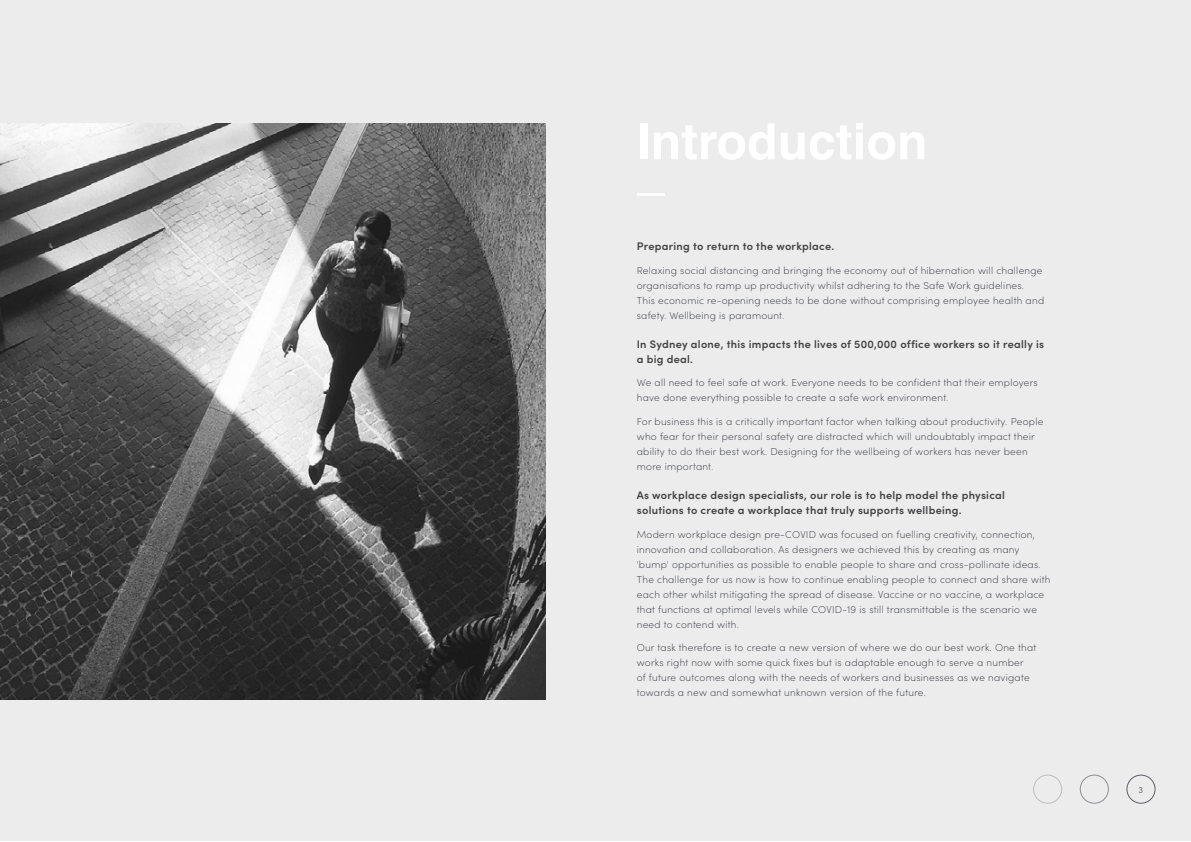
<style>
.page{position:relative;width:1191px;height:842px;background:#fff}
.page>*{position:absolute;margin:0;border:0;box-sizing:border-box;transform-origin:0 0}
.t1{font:600 11px/15px "Sofia Pro";letter-spacing:.025em;color:#414042}
.t2{font:200 10px/15px "Sofia Pro";letter-spacing:.025em;color:#2e3038}
.t3{font:9px "Sofia Pro";color:#414042}
</style>
<div class="page">
<div style="left:0;top:0;width:1190px;height:841px;background:#ececec"></div>
<div style="left:1033px;top:775px;width:29px;height:29px;border:1px solid #000010;border-radius:50%"></div>
<div style="left:1079px;top:775px;width:29px;height:29px;border:1px solid #000010;border-radius:50%"></div>
<div style="left:1126px;top:775px;width:29px;height:29px;border:1px solid #000010;border-radius:50%"></div>
<img style="left:0;top:123px;width:546px;height:577px">
<p class="t1" style="left:637px;top:238px;width:199px">Preparing to return to the workplace.</p>
<p class="t2" style="left:637px;top:262px;width:409px">Relaxing social distancing and bringing the economy out of hibernation will challenge organisations to ramp up productivity whilst adhering to the Safe Work guidelines.<br>This economic re-opening needs to be done without comprising employee health and safety. Wellbeing is paramount.</p>
<p class="t1" style="left:637px;top:336px;width:409px">In Sydney alone, this impacts the lives of 500,000 office workers so it really is a big deal.</p>
<p class="t2" style="left:637px;top:375px;width:402px">We all need to feel safe at work. Everyone needs to be confident that their employers have done everything possible to create a safe work environment.</p>
<p class="t2" style="left:637px;top:413px;width:408px">For business this is a critically important factor when talking about productivity. People who fear for their personal safety are distracted which will undoubtably impact their ability to do their best work. Designing for the wellbeing of workers has never been more important.</p>
<p class="t1" style="left:637px;top:487px;width:370px">As workplace design specialists, our role is to help model the physical solutions to create a workplace that truly supports wellbeing.</p>
<p class="t2" style="left:637px;top:526px;width:415px">Modern workplace design pre-COVID was focused on fuelling creativity, connection, innovation and collaboration. As designers we achieved this by creating as many 'bump' opportunities as possible to enable people to share and cross-pollinate ideas.<br>The challenge for us now is how to continue enabling people to connect and share with each other whilst mitigating the spread of disease. Vaccine or no vaccine, a workplace that functions at optimal levels while COVID-19 is still transmittable is the scenario we need to contend with.</p>
<p class="t2" style="left:637px;top:640px;width:401px">Our task therefore is to create a new version of where we do our best work. One that works right now with some quick fixes but is adaptable enough to serve a number<br>of future outcomes along with the needs of workers and businesses as we navigate towards a new and somewhat unknown version of the future.</p>
<p class="t3" style="left:1138px;top:783px;width:6px">3</p>
</div>
